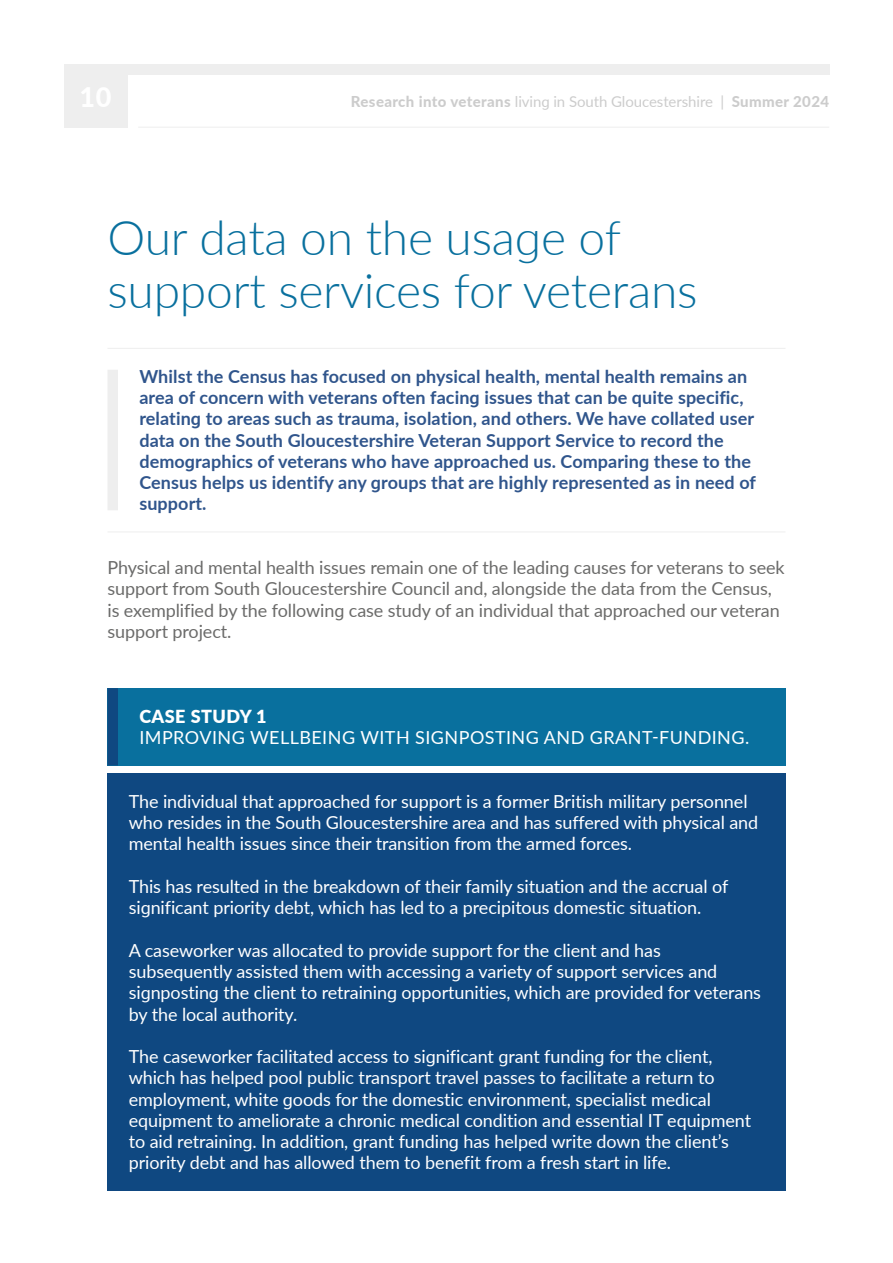
<style>
.page{position:relative;width:893px;height:1263px;background:#fff}
.page>*{position:absolute;margin:0;border:0;box-sizing:border-box;transform-origin:0 0}
.t1{font:300 48px/53.1px "Lato";letter-spacing:-.005em;color:#09709e}
.t2{font:18px/21.3px "Lato";letter-spacing:-.005em;color:#fff}
.t3{font:700 18px/21.3px "Lato";letter-spacing:.005em;color:#30558c}
.t4{font:18px/21.3px "Lato";letter-spacing:-.005em;color:#6b6b6a}
.t5{font:18px "Lato";letter-spacing:.025em;color:#fff}
.t6{font:900 18px "Lato";letter-spacing:.025em;color:#fff}
.t7{font:800 15px "Lato";letter-spacing:.025em;color:#ccc}
.s1{font-weight:400}
</style>
<div class="page">
<div style="left:64px;top:64px;width:765px;height:10px;background:#eee"></div>
<div style="left:64px;top:64px;width:64px;height:64px;background:#eee"></div>
<hr style="left:138px;top:127px;width:691px;height:1px;background:#eee">
<div style="left:107px;top:370px;width:11px;height:140px;background:#eee"></div>
<hr style="left:107px;top:348px;width:678px;height:1px;background:#eee">
<hr style="left:107px;top:531px;width:678px;height:1px;background:#eee">
<div style="left:107px;top:688px;width:678px;height:77px;background:#09709e"></div>
<div style="left:107px;top:688px;width:11px;height:77px;background:#0f4881"></div>
<div style="left:107px;top:773px;width:678px;height:99px;background:#0f4881"></div>
<div style="left:107px;top:858px;width:678px;height:77px;background:#0f4881"></div>
<div style="left:107px;top:922px;width:678px;height:120px;background:#0f4881"></div>
<div style="left:107px;top:1028px;width:678px;height:163px;background:#0f4881"></div>
<p class="t7" style="left:351px;top:90px;width:480px">Research into veterans <span class="s1">living in South Gloucestershire |</span> Summer 2024</p>
<h1 class="t1" style="left:107px;top:210px;width:592px">Our data on the usage of support services for veterans</h1>
<h4 class="t3" style="left:139px;top:365px;width:618px">Whilst the Census has focused on physical health, mental health remains an area of concern with veterans often facing issues that can be quite specific, relating to areas such as trauma, isolation, and others. We have collated user data on the South Gloucestershire Veteran Support Service to record the demographics of veterans who have approached us. Comparing these to the Census helps us identify any groups that are highly represented as in need of support.</h4>
<p class="t4" style="left:107px;top:556px;width:679px">Physical and mental health issues remain one of the leading causes for veterans to seek support from South Gloucestershire Council and, alongside the data from the Census, is exemplified by the following case study of an individual that approached our veteran support project.</p>
<h4 class="t6" style="left:139px;top:703px;width:129px">CASE STUDY 1</h4>
<p class="t5" style="left:139px;top:725px;width:611px">IMPROVING WELLBEING WITH SIGNPOSTING AND GRANT-FUNDING.</p>
<p class="t2" style="left:129px;top:790px;width:631px">The individual that approached for support is a former British military personnel who resides in the South Gloucestershire area and has suffered with physical and mental health issues since their transition from the armed forces.</p>
<p class="t2" style="left:129px;top:875px;width:601px">This has resulted in the breakdown of their family situation and the accrual of significant priority debt, which has led to a precipitous domestic situation.</p>
<p class="t2" style="left:129px;top:939px;width:634px">A caseworker was allocated to provide support for the client and has subsequently assisted them with accessing a variety of support services and signposting the client to retraining opportunities, which are provided for veterans by the local authority.</p>
<p class="t2" style="left:129px;top:1045px;width:624px">The caseworker facilitated access to significant grant funding for the client, which has helped pool public transport travel passes to facilitate a return to employment, white goods for the domestic environment, specialist medical equipment to ameliorate a chronic medical condition and essential IT equipment to aid retraining. In addition, grant funding has helped write down the client’s priority debt and has allowed them to benefit from a fresh start in life.</p>
</div>
